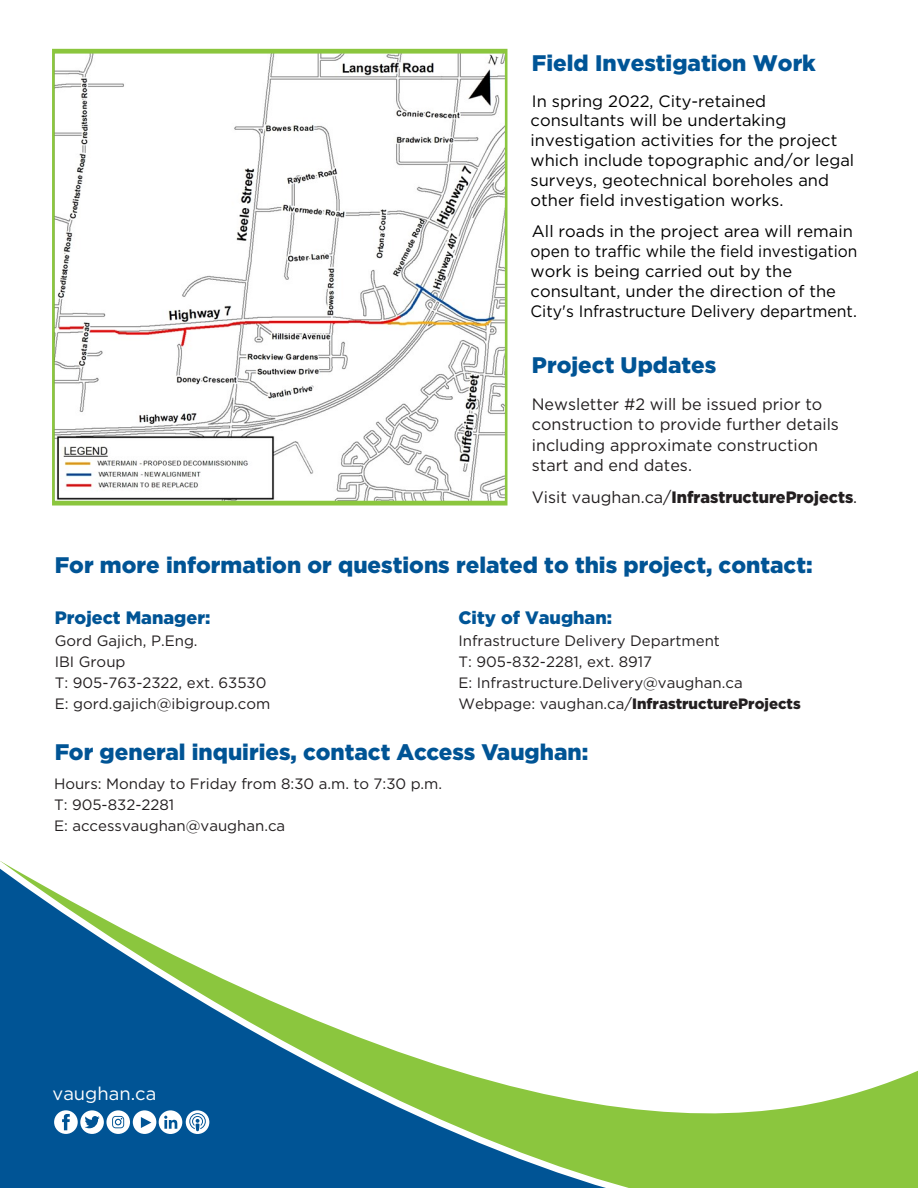
<style>
.page{position:relative;width:918px;height:1188px;background:#fff}
.page>*{position:absolute;margin:0;border:0;box-sizing:border-box;transform-origin:0 0}
.t1{font:900 22.5px "Gotham";color:#005495}
.t2{font:900 22.5px "Gotham";color:#005597}
.t3{font:18.3px "Gotham";color:#fff}
.t4{font:900 18px "Gotham";color:#005495}
.t5{font:900 18px "Gotham";color:#005597}
.t6{font:16.5px/19.8px "Gotham";color:#000}
.t7{font:16.5px/20.7px "Gotham";color:#231f20}
.t8{font:900 16.5px "Gotham";color:#231f20}
.t9{font:15px/21px "Gotham";color:#231f20}
.s1{font-weight:400}
.s2{font-weight:900}
</style>
<div class="page">
<svg style="left:0;top:861px;width:918px;height:327px"></svg>
<svg style="left:0;top:1101px;width:495px;height:87px;background:#166497"></svg>
<img style="left:57px;top:54px;width:446px;height:446px">
<div style="left:52px;top:49px;width:456px;height:456px;border:4px solid #8bc63e"></div>
<h1 class="t2" style="left:532px;top:50px;width:285px">Field Investigation Work</h1>
<p class="t6" style="left:531px;top:91px;width:325px">In spring 2022, City-retained consultants will be undertaking investigation activities for the project which include topographic and/or legal surveys, geotechnical boreholes and other field investigation works.</p>
<p class="t6" style="left:531px;top:221px;width:328px">All roads in the project area will remain open to traffic while the field investigation work is being carried out by the consultant, under the direction of the City's Infrastructure Delivery department.</p>
<h1 class="t1" style="left:532px;top:352px;width:186px">Project Updates</h1>
<p class="t7" style="left:532px;top:393px;width:309px">Newsletter #2 will be issued prior to construction to provide further details including approximate construction start and end dates.</p>
<p class="t8" style="left:532px;top:488px;width:327px"><span class="s1">Visit vaughan.ca/</span>InfrastructureProjects<span class="s1">.</span></p>
<h1 class="t1" style="left:55px;top:552px;width:760px">For more information or questions related to this project, contact:</h1>
<p class="t4" style="left:55px;top:607px;width:157px">Project Manager:</p>
<p class="t9" style="left:55px;top:630px;width:217px">Gord Gajich, P.Eng.<br>IBI Group<br>T: 905-763-2322, ext. 63530<br>E: gord.gajich@ibigroup.com</p>
<p class="t1" style="left:55px;top:739px;width:535px">For general inquiries, contact Access Vaughan:</p>
<p class="t9" style="left:54px;top:773px;width:390px">Hours: Monday to Friday from 8:30 a.m. to 7:30 p.m.<br>T: 905-832-2281<br>E: accessvaughan@vaughan.ca</p>
<p class="t5" style="left:459px;top:607px;width:155px">City of Vaughan:</p>
<p class="t9" style="left:459px;top:630px;width:344px">Infrastructure Delivery Department<br>T: 905-832-2281, ext. 8917<br>E: Infrastructure.Delivery@vaughan.ca Webpage: vaughan.ca/<span class="s2">InfrastructureProjects</span></p>
<p class="t3" style="left:53px;top:1084px;width:105px">vaughan.ca</p>
</div>
